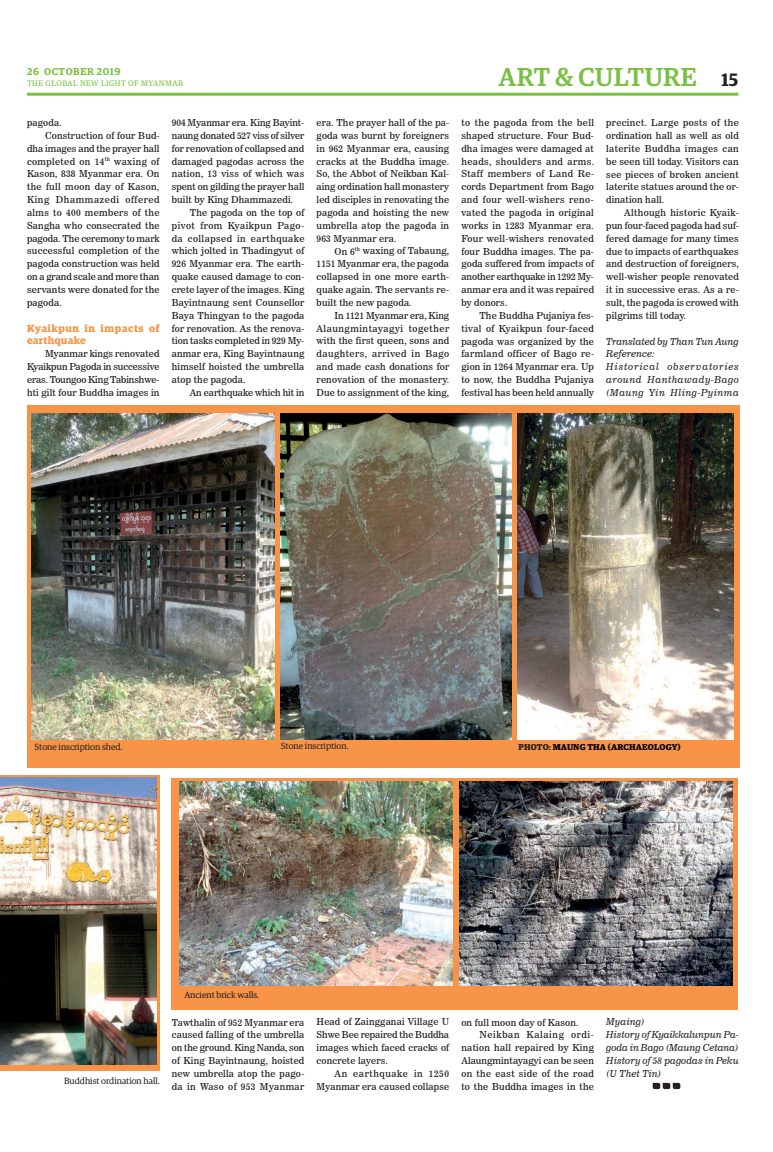
<style>
.page{position:relative;width:773px;height:1152px;background:#fff}
.page>*{position:absolute;margin:0;border:0;box-sizing:border-box;transform-origin:0 0}
.t1{font:500 26px "Guardian Egyp";letter-spacing:.02em;color:#79c142}
.t2{font:600 18px "Guardian Egyp";color:#231f20}
.t3{font:700 10.5px/12.9px "Guardian Egyp";letter-spacing:.045em;color:#f79848}
.t4{font:600 10px "Guardian Egyp";letter-spacing:.06em;color:#79c142}
.t5{font:9.5px/12.9px "News 706 BT Roman C";letter-spacing:.015em;color:#231f20;text-align:justify}
.t6{font:9.5px/12.9px "News 706 BT Italic C";letter-spacing:.055em;color:#231f20}
.t7{font:9.5px/12.9px "News 706 BT Italic C";letter-spacing:.015em;color:#231f20}
.t8{font:9.5px "News 706 BT Roman C";letter-spacing:.035em;color:#231f20}
.t9{font:9.5px "News 706 BT Roman C";letter-spacing:-.005em;color:#231f20}
.t10{font:9.5px "News 706 BT Roman C";letter-spacing:.06em;color:#231f20}
.t11{font:9.5px "News 706 BT Roman C";letter-spacing:.07em;color:#231f20}
.t12{font:9px "Guardian Egyp";color:#231f20}
.t13{font:700 8.5px "Guardian Egyp";letter-spacing:.02em;color:#000}
.t14{font:8px "Guardian Egyp";letter-spacing:.06em;color:#79c142}
.s1{color:#231f20}
</style>
<div class="page">
<hr style="left:27px;top:93px;width:711px;height:3px;background:#79c142">
<div style="left:27px;top:406px;width:712px;height:362px;background:#f79447"></div>
<img style="left:517px;top:414px;width:216px;height:326px">
<img style="left:280px;top:414px;width:232px;height:325px">
<img style="left:31px;top:414px;width:243px;height:325px">
<svg style="left:0;top:775px;width:160px;height:296px;background:#e49150"></svg>
<img style="left:0;top:777px;width:156px;height:287px">
<div style="left:171px;top:778px;width:566px;height:231px;background:#f79447"></div>
<img style="left:179px;top:782px;width:273px;height:204px">
<img style="left:459px;top:782px;width:273px;height:204px">
<svg style="left:652px;top:1083px;width:28px;height:6px"></svg>
<p class="t4" style="left:27px;top:64px;width:95px">26 OCTOBER 2019</p>
<p class="t14" style="left:27px;top:78px;width:158px">THE GLOBAL NEW LIGHT OF MYANMAR</p>
<h1 class="t1" style="left:498px;top:59px;width:199px">ART &amp; CULTURE</h1>
<h2 class="t2" style="left:721px;top:67px;width:18px">15</h2>
<p class="t5" style="left:27px;top:116px;width:36px">pagoda.</p>
<p class="t5" style="left:45px;top:129px;width:116px">Construction of four Bud-</p>
<p class="t5" style="left:27px;top:142px;width:134px">dha images and the prayer hall</p>
<p class="t8" style="left:27px;top:155px;width:134px">completed on 14<sup>th</sup> waxing of</p>
<p class="t5" style="left:27px;top:167px;width:134px">Kason, 838 Myanmar era. On</p>
<p class="t8" style="left:27px;top:181px;width:134px">the full moon day of Kason,</p>
<p class="t10" style="left:27px;top:194px;width:134px">King Dhammazedi offered</p>
<p class="t8" style="left:27px;top:207px;width:134px">alms to 400 members of the</p>
<p class="t5" style="left:27px;top:219px;width:134px">Sangha who consecrated the</p>
<p class="t5" style="left:27px;top:232px;width:134px">pagoda. The ceremony to mark</p>
<p class="t5" style="left:27px;top:245px;width:134px">successful completion of the</p>
<p class="t5" style="left:27px;top:257px;width:134px">pagoda construction was held</p>
<p class="t9" style="left:27px;top:271px;width:134px">on a grand scale and more than</p>
<p class="t5" style="left:27px;top:283px;width:134px">servants were donated for the</p>
<p class="t5" style="left:27px;top:296px;width:36px">pagoda.</p>
<p class="t3" style="left:27px;top:320px;width:134px">Kyaikpun in impacts of earthquake</p>
<p class="t5" style="left:27px;top:347px;width:134px;text-indent:18px">Myanmar kings renovated Kyaikpun Pagoda in successive eras. Toungoo King Tabinshwe&shy;hti gilt four Buddha images in</p>
<p class="t5" style="left:172px;top:116px;width:134px">904 Myanmar era. King Bayint&shy;naung donated 527 viss of silver for renovation of collapsed and damaged pagodas across the nation, 13 viss of which was spent on gilding the prayer hall built by King Dhammazedi.</p>
<p class="t5" style="left:172px;top:206px;width:134px;text-indent:18px">The pagoda on the top of pivot from Kyaikpun Pago&shy;da collapsed in earthquake which jolted in Thadingyut of 926 Myanmar era. The earth&shy;quake caused damage to con&shy;crete layer of the images. King Bayintnaung sent Counsellor Baya Thingyan to the pagoda for renovation. As the renova&shy;tion tasks completed in 929 My&shy;anmar era, King Bayintnaung himself hoisted the umbrella atop the pagoda.</p>
<p class="t5" style="left:190px;top:386px;width:116px">An earthquake which hit in</p>
<p class="t5" style="left:316px;top:116px;width:134px">era. The prayer hall of the pa&shy;goda was burnt by foreigners in 962 Myanmar era, causing cracks at the Buddha image.<br>So, the Abbot of Neikban Kal&shy;aing ordination hall monastery led disciples in renovating the pagoda and hoisting the new umbrella atop the pagoda in 963 Myanmar era.</p>
<p class="t5" style="left:316px;top:245px;width:134px;text-indent:18px">On 6<sup>th</sup> waxing of Tabaung, 1151 Myanmar era, the pagoda collapsed in one more earth&shy;quake again. The servants re&shy;built the new pagoda.</p>
<p class="t5" style="left:316px;top:309px;width:134px;text-indent:18px">In 1121 Myanmar era, King Alaungmintayagyi together with the first queen, sons and daughters, arrived in Bago and made cash donations for renovation of the monastery.<br>Due to assignment of the king,</p>
<p class="t5" style="left:461px;top:116px;width:134px">to the pagoda from the bell shaped structure. Four Bud&shy;dha images were damaged at heads, shoulders and arms.<br>Staff members of Land Re&shy;cords Department from Bago and four well-wishers reno&shy;vated the pagoda in original works in 1283 Myanmar era.<br>Four well-wishers renovated four Buddha images. The pa&shy;goda suffered from impacts of another earthquake in 1292 My&shy;anmar era and it was repaired by donors.</p>
<p class="t5" style="left:461px;top:309px;width:134px;text-indent:18px">The Buddha Pujaniya fes&shy;tival of Kyaikpun four-faced pagoda was organized by the farmland officer of Bago re&shy;gion in 1264 Myanmar era. Up to now, the Buddha Pujaniya festival has been held annually</p>
<p class="t5" style="left:606px;top:116px;width:134px">precinct. Large posts of the ordination hall as well as old laterite Buddha images can be seen till today. Visitors can see pieces of broken ancient laterite statues around the or&shy;dination hall.</p>
<p class="t5" style="left:606px;top:206px;width:134px;text-indent:18px">Although historic Kyaik&shy;pun four-faced pagoda had suf&shy;fered damage for many times due to impacts of earthquakes and destruction of foreigners, well-wisher people renovated it in successive eras. As a re&shy;sult, the pagoda is crowed with pilgrims till today.</p>
<p class="t6" style="left:606px;top:335px;width:134px">Translated by Than Tun Aung<br>Reference:<br>Historical observatories around Hanthawady-Bago (Maung Yin Hling-Pyinma</p>
<p class="t12" style="left:35px;top:740px;width:89px">Stone inscription shed.</p>
<p class="t12" style="left:281px;top:740px;width:69px">Stone inscription.</p>
<p class="t13" style="left:518px;top:740px;width:164px"><span class="s1">PHOTO:</span> MAUNG THA (ARCHAEOLOGY)</p>
<p class="t12" style="left:64px;top:1075px;width:97px">Buddhist ordination hall.</p>
<p class="t12" style="left:184px;top:989px;width:76px">Ancient brick walls.</p>
<p class="t5" style="left:172px;top:1016px;width:134px">Tawthalin of 952 Myanmar era caused falling of the umbrella on the ground. King Nanda, son of King Bayintnaung, hoisted new umbrella atop the pago&shy;da in Waso of 953 Myanmar</p>
<p class="t5" style="left:316px;top:1016px;width:134px">Head of Zaingganai Village U Shwe Bee repaired the Buddha images which faced cracks of concrete layers.</p>
<p class="t5" style="left:316px;top:1067px;width:134px;text-align:right">An earthquake in 1250<br>Myanmar era caused collapse</p>
<p class="t5" style="left:461px;top:1016px;width:119px">on full moon day of Kason.</p>
<p class="t11" style="left:479px;top:1029px;width:116px">Neikban Kalaing ordi-</p>
<p class="t5" style="left:461px;top:1041px;width:134px">nation hall repaired by King</p>
<p class="t5" style="left:461px;top:1054px;width:134px">Alaungmintayagyi can be seen</p>
<p class="t8" style="left:461px;top:1068px;width:134px">on the east side of the road</p>
<p class="t5" style="left:461px;top:1080px;width:134px">to the Buddha images in the</p>
<p class="t7" style="left:606px;top:1016px;width:134px">Myaing)<br>History of Kyaikkalunpun Pa&shy;goda in Bago (Maung Cetana)<br>History of 58 pagodas in Peku (U Thet Tin)</p>
</div>
